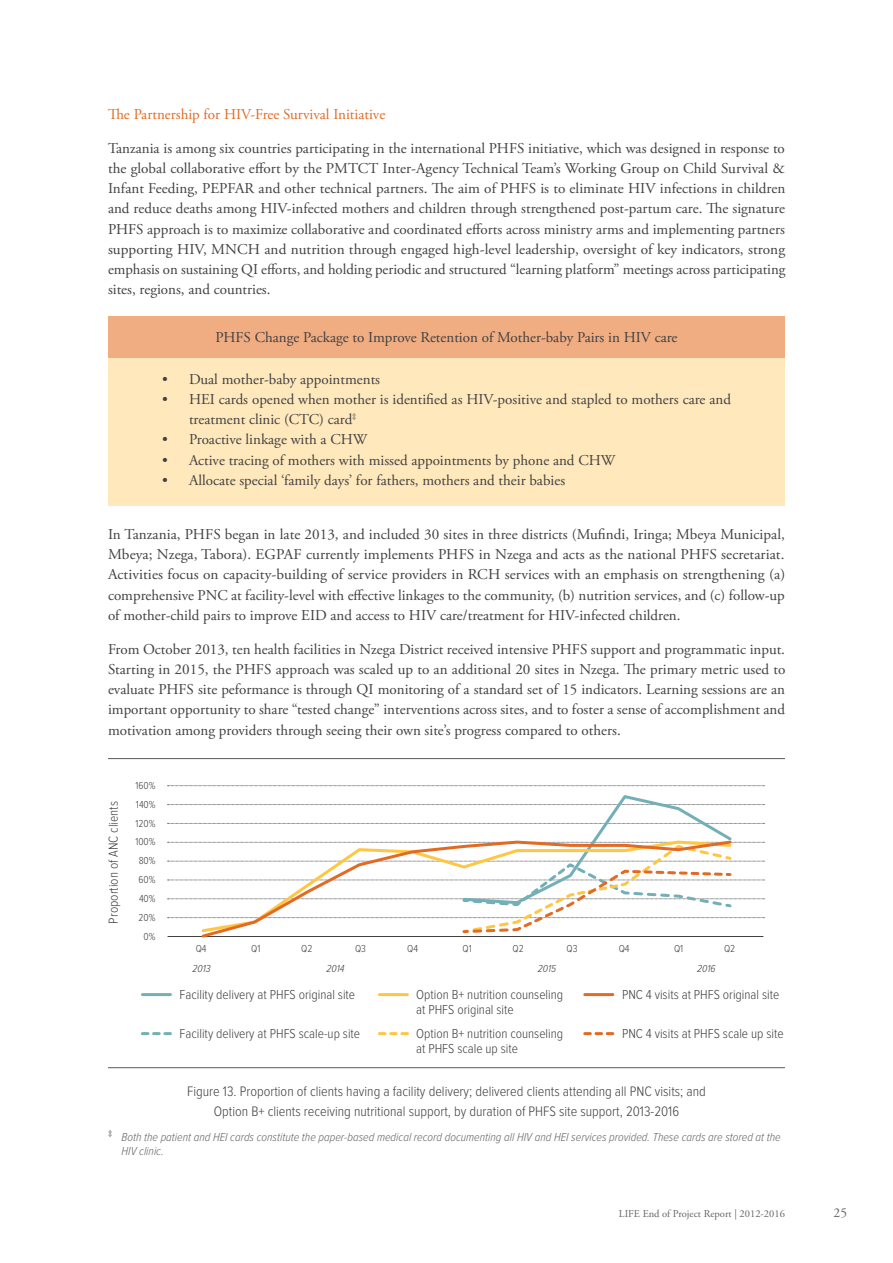
<style>
.page{position:relative;width:893px;height:1263px;background:#fff}
.page>*{position:absolute;margin:0;border:0;box-sizing:border-box;transform-origin:0 0}
.t1{font:15px/20.2px "Adobe Garamond Pro";color:#414042;text-align:justify}
.t2{font:15px "Adobe Garamond Pro";color:#e36a23}
.t3{font:300 14.25px/20.2px "Proxima Nova Cond";color:#414042;text-align:center}
.t4{font:300 13.5px/15px "Proxima Nova Cond";color:#414042}
.t5{font:13.5px "Adobe Garamond Pro";color:#636466}
.t6{font:italic 300 12px/13.5px "Proxima Nova Cond";color:#636466}
.t7{font:300 10.5px/18.9px "Proxima Nova Cond";color:#414042}
.t8{font:10.5px "Adobe Garamond Pro";color:#636466}
.t9{font:italic 300 10.5px "Proxima Nova Cond";color:#414042}
</style>
<div class="page">
<div style="left:108px;top:316px;width:677px;height:189px;background:#ffe8bb"></div>
<div style="left:108px;top:316px;width:677px;height:41px;background:#f0ad81"></div>
<hr style="left:108px;top:1067px;width:677px;height:1px;background:#58595b">
<hr style="left:108px;top:758px;width:677px;height:1px;background:#58595b">
<hr style="left:168px;top:936px;width:595px;height:1px;background:#414042">
<svg style="left:168px;top:785px;width:596px;height:1px"></svg>
<svg style="left:379px;top:1032px;width:28px;height:3px"></svg>
<hr style="left:379px;top:993px;width:28px;height:3px;background:#ffc641">
<svg style="left:142px;top:1032px;width:28px;height:3px"></svg>
<hr style="left:142px;top:993px;width:28px;height:3px;background:#73afb7">
<svg style="left:168px;top:795px;width:596px;height:140px"></svg>
<svg style="left:585px;top:1032px;width:28px;height:3px"></svg>
<hr style="left:585px;top:993px;width:28px;height:3px;background:#e36a23">
<p class="t2" style="left:108px;top:105px;width:279px">The Partnership for HIV-Free Survival Initiative</p>
<p class="t1" style="left:108px;top:138px;width:679px">Tanzania is among six countries participating in the international PHFS initiative, which was designed in response to the global collaborative effort by the PMTCT Inter-Agency Technical Team’s Working Group on Child Survival &amp; Infant Feeding, PEPFAR and other technical partners. The aim of PHFS is to eliminate HIV infections in children and reduce deaths among HIV-infected mothers and children through strengthened post-partum care. The signature PHFS approach is to maximize collaborative and coordinated efforts across ministry arms and implementing partners supporting HIV, MNCH and nutrition through engaged high-level leadership, oversight of key indicators, strong emphasis on sustaining QI efforts, and holding periodic and structured “learning platform” meetings across participating sites, regions, and countries.</p>
<p class="t1" style="left:215px;top:327px;width:464px">PHFS Change Package to Improve Retention of Mother-baby Pairs in HIV care</p>
<p class="t1" style="left:162px;top:369px;width:220px">• Dual mother-baby appointments</p>
<p class="t1" style="left:189px;top:389px;width:543px;text-indent:-27px">• HEI cards opened when mother is identified as HIV-positive and stapled to mothers care and treatment clinic (CTC) card<sup>‡</sup></p>
<p class="t1" style="left:162px;top:430px;width:207px">• Proactive linkage with a CHW</p>
<p class="t1" style="left:162px;top:450px;width:455px">• Active tracing of mothers with missed appointments by phone and CHW</p>
<p class="t1" style="left:162px;top:470px;width:405px">• Allocate special ‘family days’ for fathers, mothers and their babies</p>
<p class="t1" style="left:108px;top:524px;width:679px">In Tanzania, PHFS began in late 2013, and included 30 sites in three districts (Mufindi, Iringa; Mbeya Municipal, Mbeya; Nzega, Tabora). EGPAF currently implements PHFS in Nzega and acts as the national PHFS secretariat.<br>Activities focus on capacity-building of service providers in RCH services with an emphasis on strengthening (a) comprehensive PNC at facility-level with effective linkages to the community, (b) nutrition services, and (c) follow-up of mother-child pairs to improve EID and access to HIV care/treatment for HIV-infected children.</p>
<p class="t1" style="left:108px;top:639px;width:679px">From October 2013, ten health facilities in Nzega District received intensive PHFS support and programmatic input.<br>Starting in 2015, the PHFS approach was scaled up to an additional 20 sites in Nzega. The primary metric used to evaluate PHFS site peformance is through QI monitoring of a standard set of 15 indicators. Learning sessions are an important opportunity to share “tested change” interventions across sites, and to foster a sense of accomplishment and motivation among providers through seeing their own site’s progress compared to others.</p>
<p class="t4" style="left:106px;top:923px;width:124px;rotate:-90deg">Proportion of ANC clients</p>
<p class="t7" style="left:136px;top:776px;width:22px">160%</p>
<p class="t7" style="left:136px;top:814px;width:22px">120%</p>
<p class="t7" style="left:136px;top:795px;width:21px">140%</p>
<p class="t7" style="left:135px;top:833px;width:22px">100%</p>
<p class="t7" style="left:139px;top:851px;width:18px">80%</p>
<p class="t7" style="left:139px;top:870px;width:19px">60%</p>
<p class="t7" style="left:139px;top:889px;width:18px">40%<br>20%</p>
<p class="t7" style="left:144px;top:927px;width:14px">0%</p>
<p class="t7" style="left:196px;top:940px;width:12px">Q4</p>
<p class="t7" style="left:251px;top:940px;width:11px">Q1</p>
<p class="t7" style="left:301px;top:940px;width:13px">Q2</p>
<p class="t7" style="left:355px;top:940px;width:12px">Q3</p>
<p class="t7" style="left:407px;top:940px;width:12px">Q4</p>
<p class="t7" style="left:463px;top:940px;width:11px">Q1</p>
<p class="t7" style="left:513px;top:940px;width:13px">Q2</p>
<p class="t7" style="left:567px;top:940px;width:12px">Q3</p>
<p class="t7" style="left:619px;top:940px;width:12px">Q4</p>
<p class="t7" style="left:674px;top:940px;width:11px">Q1</p>
<p class="t7" style="left:724px;top:940px;width:13px">Q2</p>
<p class="t9" style="left:192px;top:962px;width:20px">2013</p>
<p class="t9" style="left:326px;top:962px;width:19px">2014</p>
<p class="t9" style="left:538px;top:962px;width:20px">2015</p>
<p class="t9" style="left:697px;top:962px;width:20px">2016</p>
<p class="t4" style="left:180px;top:987px;width:177px">Facility delivery at PHFS original site</p>
<p class="t4" style="left:180px;top:1026px;width:182px">Facility delivery at PHFS scale-up site</p>
<p class="t4" style="left:416px;top:987px;width:149px">Option B+ nutrition counseling at PHFS original site</p>
<p class="t4" style="left:416px;top:1026px;width:149px">Option B+ nutrition counseling at PHFS scale up site</p>
<p class="t4" style="left:622px;top:987px;width:159px">PNC 4 visits at PHFS original site</p>
<p class="t4" style="left:622px;top:1026px;width:163px">PNC 4 visits at PHFS scale up site</p>
<p class="t3" style="left:187px;top:1081px;width:520px">Figure 13. Proportion of clients having a facility delivery; delivered clients attending all PNC visits; and<br>Option B+ clients receiving nutritional support, by duration of PHFS site support, 2013-2016</p>
<p class="t6" style="left:121px;top:1131px;width:661px;text-indent:-13px"><sup>‡</sup> Both the patient and HEI cards constitute the paper-based medical record documenting all HIV and HEI services provided. These cards are stored at the<br>HIV clinic.</p>
<p class="t8" style="left:619px;top:1207px;width:168px">LIFE End of Project Report | 2012-2016</p>
<p class="t5" style="left:834px;top:1205px;width:15px">25</p>
</div>
